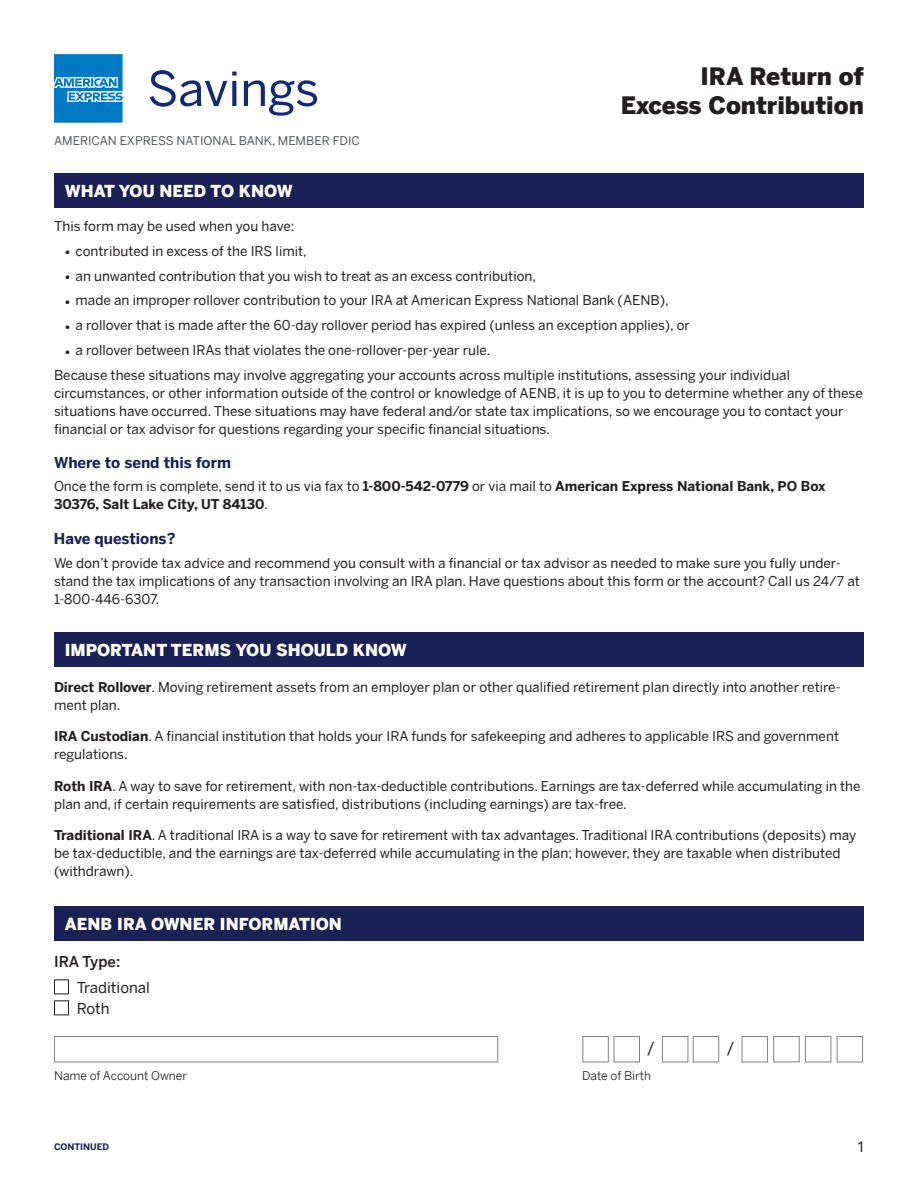
<style>
.page{position:relative;width:918px;height:1188px;background:#fff}
.page>*{position:absolute;margin:0;border:0;box-sizing:border-box;transform-origin:0 0}
.t1{font:900 24px/28.8px "Benton Sans";color:#231f20;text-align:right}
.t2{font:18px "Avenir";color:#231f20}
.t3{font:900 16.5px "Benton Sans";color:#fff}
.t4{font:700 15px "Benton Sans";color:#1a2155}
.t5{font:15px/21px "Benton Sans";color:#231f20}
.t6{font:500 15px "Benton Sans";color:#231f20}
.t7{font:15px "Avenir";color:#231f20}
.t8{font:13.5px/18px "Benton Sans";color:#231f20}
.t9{font:700 13.5px/18px "Benton Sans";color:#231f20}
.t10{font:12px "Benton Sans";color:#535659}
.t11{font:12px "Benton Sans";color:#231f20}
.t12{font:700 9px "Benton Sans";color:#1a2155}
.s1{font-weight:400}
.s2{font-weight:700}
</style>
<div class="page">
<div style="left:54px;top:174px;width:810px;height:34px;background:#1a2155"></div>
<svg style="left:54px;top:54px;width:69px;height:69px;background:#268dcb"></svg>
<svg style="left:150px;top:70px;width:86px;height:37px"></svg>
<svg style="left:244px;top:80px;width:73px;height:36px"></svg>
<div style="left:54px;top:632px;width:810px;height:35px;background:#1a2155"></div>
<div style="left:54px;top:907px;width:810px;height:34px;background:#1a2155"></div>
<div style="left:54px;top:1036px;width:444px;height:26px;border:1px solid #808285"></div>
<div style="left:582px;top:1036px;width:27px;height:26px;border:1px solid #808285"></div>
<div style="left:614px;top:1036px;width:26px;height:26px;border:1px solid #808285"></div>
<div style="left:662px;top:1036px;width:26px;height:26px;border:1px solid #808285"></div>
<div style="left:693px;top:1036px;width:26px;height:26px;border:1px solid #808285"></div>
<div style="left:742px;top:1036px;width:26px;height:26px;border:1px solid #808285"></div>
<div style="left:773px;top:1036px;width:27px;height:26px;border:1px solid #808285"></div>
<div style="left:805px;top:1036px;width:26px;height:26px;border:1px solid #808285"></div>
<div style="left:837px;top:1036px;width:26px;height:26px;border:1px solid #808285"></div>
<div style="left:54px;top:979px;width:15px;height:15px;border:1px solid #231f20"></div>
<div style="left:54px;top:1000px;width:15px;height:15px;border:1px solid #231f20"></div>
<p class="t10" style="left:54px;top:134px;width:308px">AMERICAN EXPRESS NATIONAL BANK, MEMBER FDIC</p>
<h1 class="t1" style="left:621px;top:61px;width:245px">IRA Return of<br>Excess Contribution</h1>
<p class="t3" style="left:65px;top:181px;width:229px">WHAT YOU NEED TO KNOW</p>
<p class="t8" style="left:54px;top:217px;width:242px">This form may be used when you have:</p>
<p class="t8" style="left:76px;top:242px;width:233px">contributed in excess of the IRS limit,</p>
<p class="t8" style="left:76px;top:267px;width:462px">an unwanted contribution that you wish to treat as an excess contribution,</p>
<p class="t8" style="left:76px;top:291px;width:595px">made an improper rollover contribution to your IRA at American Express National Bank (AENB),</p>
<p class="t8" style="left:76px;top:316px;width:616px">a rollover that is made after the 60-day rollover period has expired (unless an exception applies), or</p>
<p class="t8" style="left:76px;top:341px;width:416px">a rollover between IRAs that violates the one-rollover-per-year rule.</p>
<p class="t8" style="left:54px;top:366px;width:738px">Because these situations may involve aggregating your accounts across multiple institutions, assessing your individual</p>
<p class="t8" style="left:54px;top:384px;width:810px">circumstances, or other information outside of the control or knowledge of AENB, it is up to you to determine whether any of these situations have occurred. These situations may have federal and/or state tax implications, so we encourage you to contact your financial or tax advisor for questions regarding your specific financial situations.</p>
<p class="t4" style="left:54px;top:453px;width:179px">Where to send this form</p>
<p class="t9" style="left:54px;top:476px;width:773px"><span class="s1">Once the form is complete, send it to us via fax to</span> 1-800-542-0779 <span class="s1">or via mail to</span> American Express National Bank, PO Box<br>30376, Salt Lake City, UT 84130<span class="s1">.</span></p>
<p class="t9" style="left:64px;top:243px;width:8px">•</p>
<p class="t9" style="left:64px;top:268px;width:8px">•</p>
<p class="t9" style="left:64px;top:293px;width:8px">•</p>
<p class="t9" style="left:64px;top:318px;width:8px">•</p>
<p class="t9" style="left:64px;top:343px;width:8px">•</p>
<p class="t4" style="left:54px;top:530px;width:123px">Have questions?</p>
<p class="t8" style="left:54px;top:554px;width:808px">We don’t provide tax advice and recommend you consult with a financial or tax advisor as needed to make sure you fully under&shy;stand the tax implications of any transaction involving an IRA plan. Have questions about this form or the account? Call us 24/7 at<br>1-800-446-6307.</p>
<p class="t3" style="left:65px;top:640px;width:343px">IMPORTANT TERMS YOU SHOULD KNOW</p>
<p class="t8" style="left:54px;top:678px;width:788px"><span class="s2">Direct Rollover</span>. Moving retirement assets from an employer plan or other qualified retirement plan directly into another retire&shy;ment plan.</p>
<p class="t8" style="left:54px;top:727px;width:787px"><span class="s2">IRA Custodian</span>. A financial institution that holds your IRA funds for safekeeping and adheres to applicable IRS and government regulations.</p>
<p class="t8" style="left:54px;top:777px;width:808px"><span class="s2">Roth IRA</span>. A way to save for retirement, with non-tax-deductible contributions. Earnings are tax-deferred while accumulating in the plan and, if certain requirements are satisfied, distributions (including earnings) are tax-free.</p>
<p class="t8" style="left:54px;top:826px;width:804px"><span class="s2">Traditional IRA</span>. A traditional IRA is a way to save for retirement with tax advantages. Traditional IRA contributions (deposits) may be tax-deductible, and the earnings are tax-deferred while accumulating in the plan; however, they are taxable when distributed (withdrawn).</p>
<p class="t3" style="left:65px;top:914px;width:279px">AENB IRA OWNER INFORMATION</p>
<p class="t6" style="left:54px;top:953px;width:68px">IRA Type:</p>
<p class="t5" style="left:77px;top:977px;width:75px">Traditional<br>Roth</p>
<h2 class="t2" style="left:648px;top:1034px;width:8px">/</h2>
<h2 class="t2" style="left:727px;top:1035px;width:8px">/</h2>
<p class="t11" style="left:54px;top:1069px;width:135px">Name of Account Owner</p>
<p class="t11" style="left:582px;top:1069px;width:71px">Date of Birth</p>
<p class="t12" style="left:54px;top:1141px;width:57px">CONTINUED</p>
<p class="t7" style="left:857px;top:1135px;width:10px">1</p>
</div>
